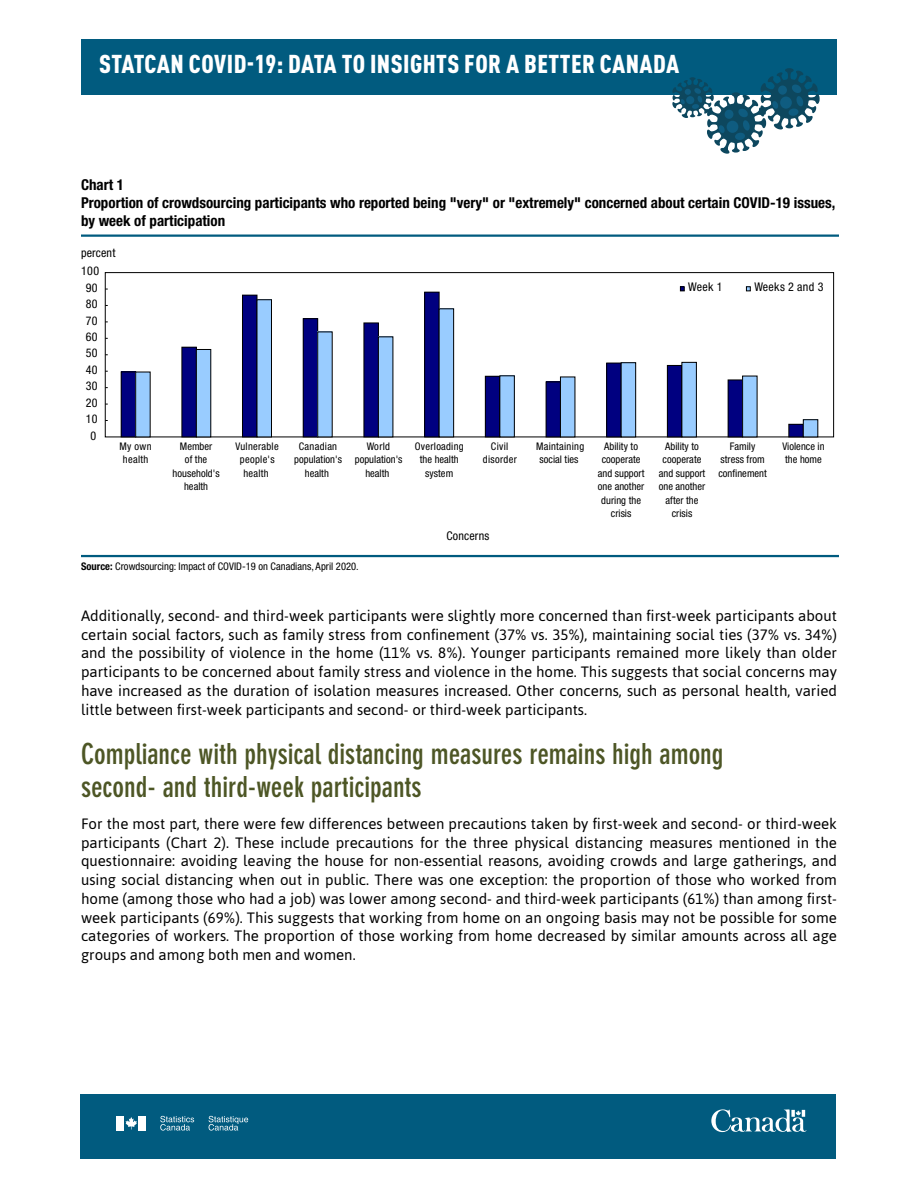
<style>
.page{position:relative;width:918px;height:1188px;background:#fff}
.page>*{position:absolute;margin:0;border:0;box-sizing:border-box;transform-origin:0 0}
.t1{font:700 condensed 28.5px/32.8px "DIN Neuzeit Grotesk Std";color:#4d5625}
.t2{font:900 condensed 25.5px "DIN Pro";letter-spacing:.02em;color:#fff}
.t3{font:15px/18.8px "Asap";color:#000;text-align:justify}
.t4{font:700 condensed 15px/18px "Helvetica Neue LT Std";color:#000}
.t5{font:condensed 12px "Helvetica Neue LT Std";letter-spacing:.03em;color:#000}
.t6{font:condensed 12px "Helvetica Neue LT Std";letter-spacing:.01em;color:#000}
.t7{font:condensed 10.5px/13.5px "Helvetica Neue LT Std";letter-spacing:.005em;color:#000;text-align:center}
.t8{font:condensed 10.5px/13.5px "Helvetica Neue LT Std";letter-spacing:.025em;color:#000;text-align:center}
.t9{font:condensed 10.5px/13.5px "Helvetica Neue LT Std";letter-spacing:.035em;color:#000;text-align:center}
.t10{font:condensed 10.5px/13.5px "Helvetica Neue LT Std";letter-spacing:.03em;color:#000;text-align:center}
.s1{font-weight:700}
</style>
<div class="page">
<div style="left:80px;top:1094px;width:756px;height:65px;background:#015b7f"></div>
<div style="left:81px;top:40px;width:755px;height:55px;background:#015b7f"></div>
<svg style="left:711px;top:1109px;width:96px;height:23px"></svg>
<svg style="left:126px;top:1117px;width:11px;height:12px"></svg>
<div style="left:117px;top:1116px;width:7px;height:15px;background:#fff"></div>
<div style="left:139px;top:1116px;width:7px;height:15px;background:#fff"></div>
<svg style="left:209px;top:1116px;width:39px;height:15px"></svg>
<svg style="left:160px;top:1116px;width:34px;height:15px"></svg>
<svg style="left:815px;top:94px;width:5px;height:10px"></svg>
<svg style="left:672px;top:68px;width:146px;height:86px"></svg>
<hr style="left:81px;top:555px;width:757px;height:2px;background:#005b7f">
<hr style="left:81px;top:235px;width:757px;height:2px;background:#005b7f">
<div style="left:105px;top:272px;width:729px;height:165px;border:1px solid #000"></div>
<div style="left:121px;top:372px;width:15px;height:65px;background:#000080"></div>
<div style="left:121px;top:372px;width:15px;height:65px;border:1px solid #000"></div>
<div style="left:182px;top:347px;width:14px;height:90px;background:#000080"></div>
<div style="left:242px;top:295px;width:15px;height:142px;background:#000080"></div>
<div style="left:242px;top:295px;width:15px;height:142px;border:1px solid #000"></div>
<div style="left:303px;top:319px;width:15px;height:118px;background:#000080"></div>
<div style="left:303px;top:318px;width:15px;height:119px;border:1px solid #000"></div>
<div style="left:364px;top:323px;width:14px;height:114px;background:#000080"></div>
<div style="left:425px;top:292px;width:14px;height:145px;background:#000080"></div>
<div style="left:424px;top:292px;width:16px;height:145px;border:1px solid #000"></div>
<div style="left:485px;top:376px;width:15px;height:61px;background:#000080"></div>
<div style="left:485px;top:376px;width:15px;height:61px;border:1px solid #000"></div>
<div style="left:546px;top:382px;width:14px;height:55px;background:#000080"></div>
<div style="left:546px;top:382px;width:15px;height:55px;border:1px solid #000"></div>
<div style="left:607px;top:363px;width:14px;height:74px;background:#000080"></div>
<div style="left:606px;top:363px;width:16px;height:74px;border:1px solid #000"></div>
<div style="left:667px;top:365px;width:15px;height:72px;background:#000080"></div>
<div style="left:667px;top:365px;width:15px;height:72px;border:1px solid #000"></div>
<div style="left:728px;top:380px;width:15px;height:57px;background:#000080"></div>
<div style="left:728px;top:380px;width:15px;height:57px;border:1px solid #000"></div>
<div style="left:789px;top:424px;width:14px;height:13px;background:#000080"></div>
<div style="left:788px;top:424px;width:16px;height:13px;border:1px solid #000"></div>
<div style="left:136px;top:372px;width:14px;height:65px;background:#9cf"></div>
<div style="left:135px;top:372px;width:16px;height:65px;border:1px solid #000"></div>
<div style="left:196px;top:349px;width:15px;height:88px;background:#9cf"></div>
<div style="left:196px;top:349px;width:15px;height:88px;border:1px solid #000"></div>
<div style="left:257px;top:300px;width:15px;height:137px;background:#9cf"></div>
<div style="left:257px;top:299px;width:15px;height:138px;border:1px solid #000"></div>
<div style="left:318px;top:332px;width:14px;height:105px;background:#9cf"></div>
<div style="left:317px;top:332px;width:16px;height:105px;border:1px solid #000"></div>
<div style="left:378px;top:337px;width:15px;height:100px;background:#9cf"></div>
<div style="left:378px;top:336px;width:15px;height:101px;border:1px solid #000"></div>
<div style="left:439px;top:309px;width:15px;height:128px;background:#9cf"></div>
<div style="left:439px;top:308px;width:15px;height:129px;border:1px solid #000"></div>
<div style="left:500px;top:376px;width:14px;height:61px;background:#9cf"></div>
<div style="left:499px;top:375px;width:16px;height:62px;border:1px solid #000"></div>
<div style="left:560px;top:377px;width:15px;height:60px;background:#9cf"></div>
<div style="left:560px;top:377px;width:15px;height:60px;border:1px solid #000"></div>
<div style="left:621px;top:363px;width:15px;height:74px;background:#9cf"></div>
<div style="left:621px;top:362px;width:15px;height:75px;border:1px solid #000"></div>
<div style="left:682px;top:362px;width:14px;height:75px;background:#9cf"></div>
<div style="left:682px;top:362px;width:15px;height:75px;border:1px solid #000"></div>
<div style="left:743px;top:376px;width:14px;height:61px;background:#9cf"></div>
<div style="left:742px;top:376px;width:15px;height:61px;border:1px solid #000"></div>
<div style="left:803px;top:420px;width:15px;height:17px;background:#9cf"></div>
<div style="left:803px;top:419px;width:15px;height:18px;border:1px solid #000"></div>
<svg style="left:680px;top:286px;width:5px;height:5px"></svg>
<svg style="left:746px;top:286px;width:5px;height:5px"></svg>
<h2 class="t2" style="left:99px;top:45px;width:528px">STATCAN COVID-19: DATA TO INSIGHTS FOR A BETTER CANADA</h2>
<p class="t4" style="left:81px;top:176px;width:756px">Chart 1<br>Proportion of crowdsourcing participants who reported being "very" or "extremely" concerned about certain COVID-19 issues, by week of participation</p>
<p class="t6" style="left:81px;top:246px;width:36px">percent</p>
<p class="t5" style="left:81px;top:264px;width:20px">100</p>
<p class="t5" style="left:86px;top:281px;width:13px">90</p>
<p class="t5" style="left:86px;top:297px;width:13px">80</p>
<p class="t5" style="left:86px;top:313px;width:13px">70</p>
<p class="t5" style="left:86px;top:330px;width:13px">60</p>
<p class="t5" style="left:86px;top:346px;width:13px">50</p>
<p class="t5" style="left:86px;top:363px;width:13px">40</p>
<p class="t5" style="left:86px;top:379px;width:13px">30</p>
<p class="t5" style="left:86px;top:396px;width:13px">20</p>
<p class="t5" style="left:86px;top:412px;width:13px">10</p>
<p class="t5" style="left:91px;top:428px;width:7px">0</p>
<p class="t10" style="left:120px;top:439px;width:34px">My own health</p>
<p class="t5" style="left:688px;top:280px;width:36px">Week 1</p>
<p class="t5" style="left:754px;top:280px;width:71px">Weeks 2 and 3</p>
<p class="t7" style="left:173px;top:439px;width:48px">Member<br>of the household's health</p>
<p class="t8" style="left:236px;top:439px;width:45px">Vulnerable people's health</p>
<p class="t7" style="left:294px;top:439px;width:49px">Canadian population's health</p>
<p class="t7" style="left:355px;top:439px;width:49px">World population's health</p>
<p class="t7" style="left:415px;top:439px;width:51px">Overloading the health system</p>
<p class="t9" style="left:483px;top:439px;width:36px">Civil disorder</p>
<p class="t8" style="left:536px;top:439px;width:50px">Maintaining social ties</p>
<p class="t7" style="left:598px;top:439px;width:48px">Ability to cooperate and support one another during the crisis</p>
<p class="t7" style="left:659px;top:439px;width:48px">Ability to cooperate and support one another after the crisis</p>
<p class="t7" style="left:718px;top:439px;width:50px">Family stress from confinement</p>
<p class="t7" style="left:782px;top:439px;width:44px;text-align:left">Violence in the home</p>
<p class="t5" style="left:446px;top:529px;width:44px">Concerns</p>
<p class="t7" style="left:81px;top:559px;width:279px"><span class="s1">Source:</span> Crowdsourcing: Impact of COVID-19 on Canadians, April 2020.</p>
<p class="t3" style="left:81px;top:606px;width:758px">Additionally, second- and third-week participants were slightly more concerned than first-week participants about certain social factors, such as family stress from confinement (37% vs. 35%), maintaining social ties (37% vs. 34%) and the possibility of violence in the home (11% vs. 8%). Younger participants remained more likely than older participants to be concerned about family stress and violence in the home. This suggests that social concerns may have increased as the duration of isolation measures increased. Other concerns, such as personal health, varied little between first-week participants and second- or third-week participants.</p>
<h1 class="t1" style="left:81px;top:738px;width:644px">Compliance with physical distancing measures remains high among second- and third-week participants</h1>
<p class="t3" style="left:81px;top:814px;width:758px">For the most part, there were few differences between precautions taken by first-week and second- or third-week participants (Chart 2). These include precautions for the three physical distancing measures mentioned in the questionnaire: avoiding leaving the house for non-essential reasons, avoiding crowds and large gatherings, and using social distancing when out in public. There was one exception: the proportion of those who worked from home (among those who had a job) was lower among second- and third-week participants (61%) than among first&shy;week participants (69%). This suggests that working from home on an ongoing basis may not be possible for some categories of workers. The proportion of those working from home decreased by similar amounts across all age groups and among both men and women.</p>
</div>
